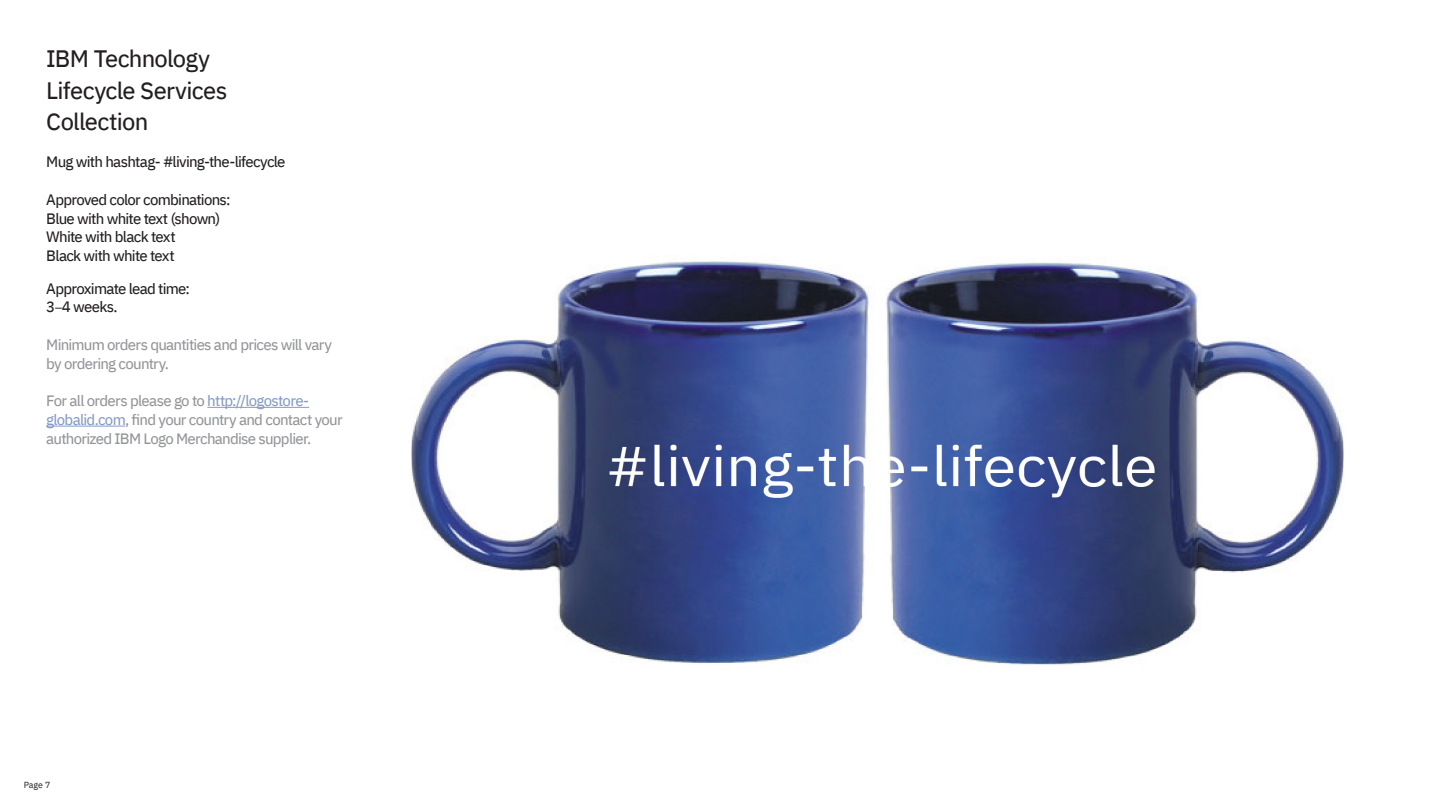
<style>
.page{position:relative;width:1440px;height:810px;background:#fff}
.page>*{position:absolute;margin:0;border:0;box-sizing:border-box;transform-origin:0 0}
.t1{font:23.75px "IBM Plex Sans Text";letter-spacing:-.03em;color:#231f20}
.t2{font:15px/18.8px "IBM Plex Sans Text";letter-spacing:-.05em;color:#939598}
.t3{font:15px "IBM Plex Sans Text";letter-spacing:-.05em;color:#231f20}
.t4{font:8.75px "IBM Plex Sans";color:#231f20}
.s1{font-family:"Myriad Pro"}
.s2{color:#879bc7}
</style>
<div class="page">
<img style="left:411px;top:259px;width:933px;height:406px">
<hr style="left:207px;top:407px;width:102px;height:1px;background:#879bc7">
<hr style="left:46px;top:426px;width:79px;height:1px;background:#879bc7">
<p class="t1" style="left:46px;top:41px;width:165px">IBM Technology</p>
<p class="t1" style="left:46px;top:72px;width:183px">Lifecycle Services</p>
<p class="t1" style="left:46px;top:103px;width:104px">Collection</p>
<p class="t3" style="left:46px;top:150px;width:241px">Mug with hashtag- #living-the-lifecycle</p>
<p class="t3" style="left:46px;top:188px;width:186px">Approved color combinations:</p>
<p class="t3" style="left:46px;top:207px;width:175px">Blue with white text (shown)</p>
<p class="t3" style="left:46px;top:225px;width:131px">White with black text</p>
<p class="t3" style="left:46px;top:244px;width:130px">Black with white text</p>
<p class="t3" style="left:46px;top:277px;width:145px">Approximate lead time:</p>
<p class="t3" style="left:46px;top:295px;width:73px">3<span class="s1">–</span>4 weeks.</p>
<p class="t2" style="left:46px;top:334px;width:287px">Minimum orders quantities and prices will vary by ordering country.</p>
<p class="t2" style="left:46px;top:390px;width:298px">For all orders please go to <span class="s2">http://logostore&shy;globalid.com</span>, find your country and contact your authorized IBM Logo Merchandise supplier.</p>
<p class="t4" style="left:24px;top:778px;width:28px">Page 7</p>
</div>
